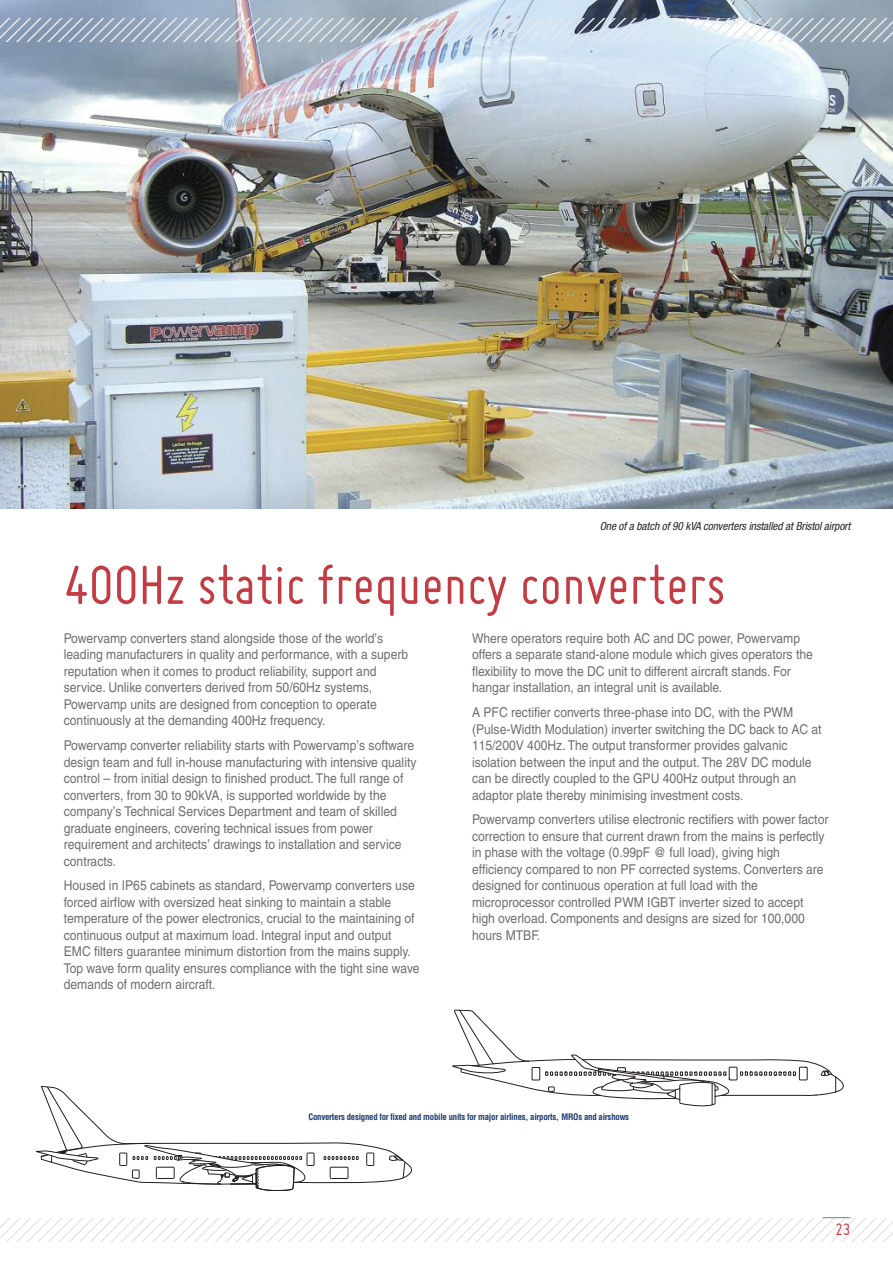
<style>
.page{position:relative;width:893px;height:1263px;background:#fff}
.page>*{position:absolute;margin:0;border:0;box-sizing:border-box;transform-origin:0 0}
.t1{font:60px "Miso";color:#c33c44}
.t2{font:18px "Miso";color:#c33c44}
.t3{font:13.5px/16.5px "Helvetica";color:#6d6e71;scale:.9 1}
.t4{font:italic condensed 11.25px "Helvetica Neue";letter-spacing:-.005em;color:#272627}
.t5{font:700 condensed 8.7px "Helvetica";letter-spacing:-.025em;color:#1d3c72}
</style>
<div class="page">
<img style="left:0;top:0;width:893px;height:509px">
<svg style="left:0;top:18px;width:893px;height:23px;background:#b7c4d1"></svg>
<svg style="left:0;top:1217px;width:893px;height:24px"></svg>
<svg style="left:36px;top:1086px;width:376px;height:105px"></svg>
<svg style="left:452px;top:1010px;width:392px;height:96px"></svg>
<p class="t4" style="left:600px;top:522px;width:252px">One of a batch of 90 kVA converters installed at Bristol airport</p>
<h1 class="t1" style="left:64px;top:566px;width:664px">400hz static frequency converters</h1>
<p class="t3" style="left:64px;top:631px;width:384px">Powervamp converters stand alongside those of the world’s leading manufacturers in quality and performance, with a superb reputation when it comes to product reliability, support and service. Unlike converters derived from 50/60Hz systems, Powervamp units are designed from conception to operate continuously at the demanding 400Hz frequency.</p>
<p class="t3" style="left:64px;top:738px;width:393px">Powervamp converter reliability starts with Powervamp’s software design team and full in-house manufacturing with intensive quality control – from initial design to finished product. The full range of converters, from 30 to 90kVA, is supported worldwide by the company’s Technical Services Department and team of skilled graduate engineers, covering technical issues from power requirement and architects’ drawings to installation and service contracts.</p>
<p class="t3" style="left:64px;top:879px;width:397px">Housed in IP65 cabinets as standard, Powervamp converters use forced airflow with oversized heat sinking to maintain a stable temperature of the power electronics, crucial to the maintaining of continuous output at maximum load. Integral input and output EMC filters guarantee minimum distortion from the mains supply.<br>Top wave form quality ensures compliance with the tight sine wave demands of modern aircraft.</p>
<p class="t3" style="left:472px;top:631px;width:380px">Where operators require both AC and DC power, Powervamp offers a separate stand-alone module which gives operators the flexibility to move the DC unit to different aircraft stands. For hangar installation, an integral unit is available.</p>
<p class="t3" style="left:472px;top:705px;width:390px">A PFC rectifier converts three-phase into DC, with the PWM (Pulse-Width Modulation) inverter switching the DC back to AC at 115/200V 400Hz. The output transformer provides galvanic isolation between the input and the output. The 28V DC module can be directly coupled to the GPU 400Hz output through an adaptor plate thereby minimising investment costs.</p>
<p class="t3" style="left:472px;top:813px;width:398px">Powervamp converters utilise electronic rectifiers with power factor correction to ensure that current drawn from the mains is perfectly in phase with the voltage (0.99pF @ full load), giving high efficiency compared to non PF corrected systems. Converters are designed for continuous operation at full load with the microprocessor controlled PWM IGBT inverter sized to accept high overload. Components and designs are sized for 100,000 hours MTBF.</p>
<p class="t5" style="left:308px;top:1112px;width:322px">Converters designed for fixed and mobile units for major airlines, airports, MROs and airshows</p>
<h2 class="t2" style="left:835px;top:1223px;width:16px">23</h2>
</div>
